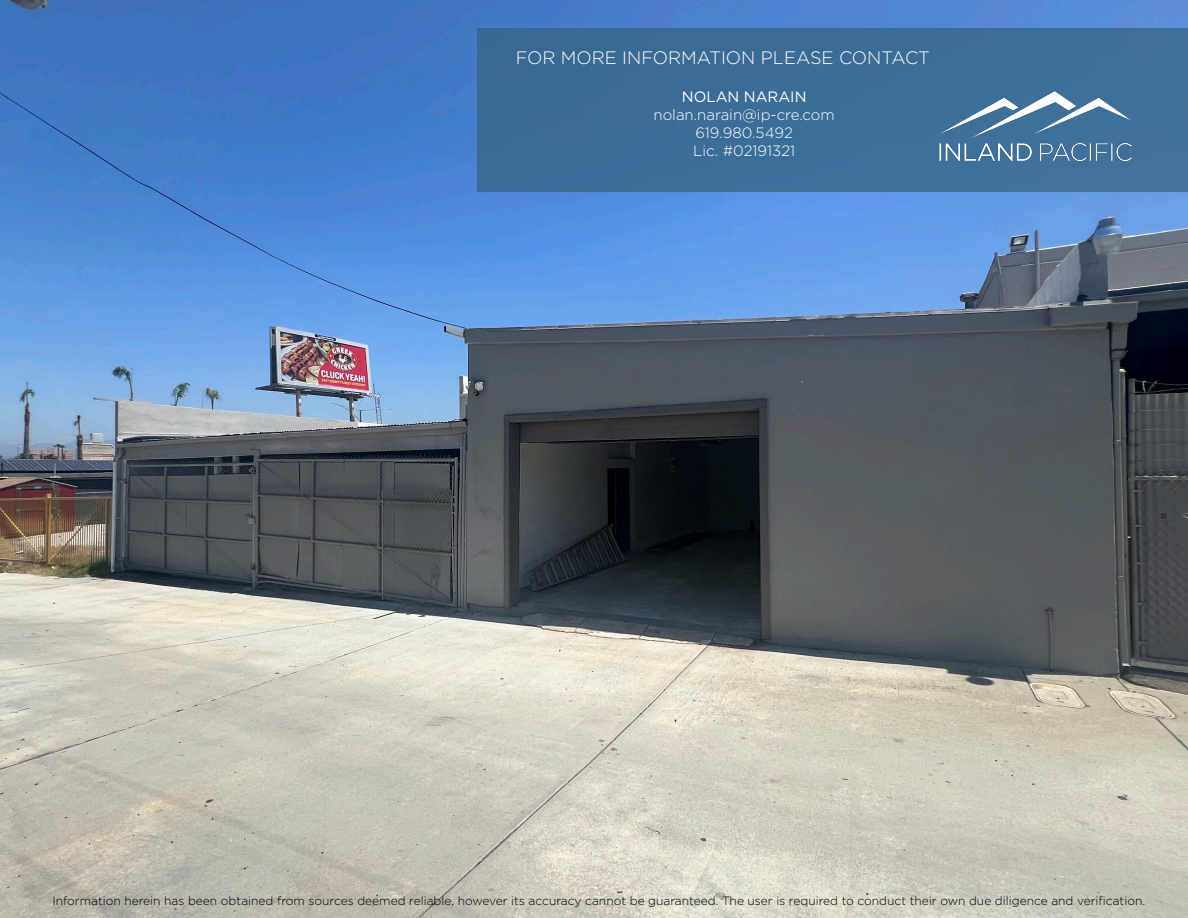
<style>
.page{position:relative;width:1188px;height:918px;background:#fff}
.page>*{position:absolute;margin:0;border:0;box-sizing:border-box;transform-origin:0 0}
.t1{font:300 18px "Gotham";color:#fff}
.t2{font:300 15px "Gotham";color:#fff}
.t3{font:15px "Gotham";color:#fff}
.t4{font:300 12px "Gotham";color:#000}
</style>
<div class="page">
<img style="left:0;top:1px;width:1188px;height:917px">
<div style="left:477px;top:28px;width:711px;height:164px;background:#3b6d98"></div>
<img style="left:939px;top:92px;width:192px;height:68px">
<p class="t1" style="left:516px;top:47px;width:416px">FOR MORE INFORMATION PLEASE CONTACT</p>
<p class="t3" style="left:682px;top:87px;width:126px">NOLAN NARAIN</p>
<p class="t2" style="left:653px;top:105px;width:183px">nolan.narain@ip-cre.com</p>
<p class="t2" style="left:695px;top:123px;width:99px">619.980.5492</p>
<p class="t2" style="left:693px;top:141px;width:104px">Lic. #02191321</p>
<p class="t4" style="left:52px;top:894px;width:1094px">Information herein has been obtained from sources deemed reliable, however its accuracy cannot be guaranteed. The user is required to conduct their own due diligence and verification.</p>
</div>
